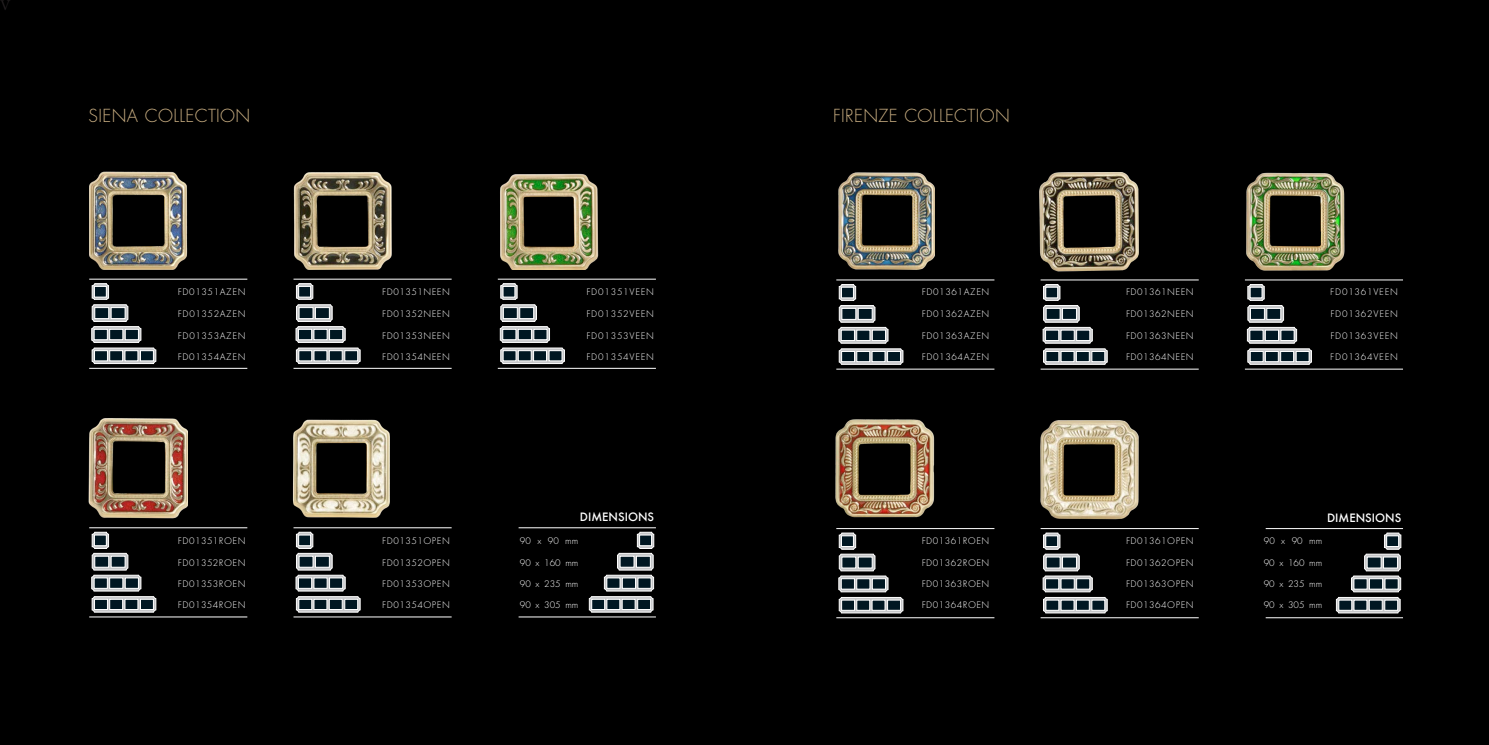
<style>
.page{position:relative;width:1489px;height:745px;background:#fff}
.page>*{position:absolute;margin:0;border:0;box-sizing:border-box;transform-origin:0 0}
.t1{font:300 17.5px "Futura LT";letter-spacing:.02em;color:#c8ad81}
.t2{font:15px "Minion Pro";color:#231f20}
.t3{font:500 11.25px "Futura";color:#fff}
.t4{font:10px "Futura Light C";letter-spacing:.05em;color:#fff}
.t5{font:10px "Futura Light C";letter-spacing:.08em;color:#fff}
</style>
<div class="page">
<div style="left:0;top:0;width:1488px;height:744px;background:#000"></div>
<svg style="left:91px;top:283px;width:65px;height:80px"></svg>
<svg style="left:91px;top:531px;width:65px;height:81px"></svg>
<svg style="left:296px;top:283px;width:64px;height:80px"></svg>
<svg style="left:296px;top:531px;width:64px;height:81px"></svg>
<svg style="left:589px;top:531px;width:65px;height:81px"></svg>
<svg style="left:500px;top:283px;width:64px;height:80px"></svg>
<img style="left:293px;top:171px;width:98px;height:98px">
<img style="left:292px;top:419px;width:97px;height:98px">
<img style="left:89px;top:418px;width:99px;height:101px">
<img style="left:500px;top:173px;width:98px;height:97px">
<img style="left:89px;top:171px;width:98px;height:99px">
<hr style="left:89px;top:279px;width:158px;height:1px;background:#fff">
<hr style="left:89px;top:527px;width:158px;height:1px;background:#fff">
<hr style="left:293px;top:279px;width:158px;height:1px;background:#fff">
<hr style="left:293px;top:527px;width:158px;height:1px;background:#fff">
<hr style="left:518px;top:527px;width:138px;height:1px;background:#fff">
<hr style="left:498px;top:279px;width:158px;height:1px;background:#fff">
<hr style="left:89px;top:368px;width:158px;height:1px;background:#fff">
<hr style="left:89px;top:616px;width:158px;height:1px;background:#fff">
<hr style="left:293px;top:368px;width:158px;height:1px;background:#fff">
<hr style="left:293px;top:616px;width:158px;height:1px;background:#fff">
<hr style="left:518px;top:616px;width:138px;height:1px;background:#fff">
<hr style="left:498px;top:368px;width:158px;height:1px;background:#fff">
<svg style="left:838px;top:284px;width:65px;height:80px"></svg>
<svg style="left:838px;top:532px;width:65px;height:81px"></svg>
<svg style="left:1042px;top:284px;width:65px;height:80px"></svg>
<svg style="left:1042px;top:532px;width:65px;height:81px"></svg>
<svg style="left:1335px;top:532px;width:65px;height:81px"></svg>
<svg style="left:1246px;top:284px;width:65px;height:80px"></svg>
<hr style="left:836px;top:279px;width:158px;height:1px;background:#fff">
<hr style="left:836px;top:528px;width:158px;height:1px;background:#fff">
<hr style="left:1040px;top:279px;width:158px;height:1px;background:#fff">
<hr style="left:1040px;top:528px;width:158px;height:1px;background:#fff">
<hr style="left:1265px;top:528px;width:137px;height:1px;background:#fff">
<hr style="left:1244px;top:279px;width:158px;height:1px;background:#fff">
<hr style="left:836px;top:368px;width:158px;height:1px;background:#fff">
<hr style="left:836px;top:617px;width:158px;height:1px;background:#fff">
<hr style="left:1040px;top:368px;width:158px;height:1px;background:#fff">
<hr style="left:1040px;top:617px;width:158px;height:1px;background:#fff">
<hr style="left:1265px;top:617px;width:137px;height:1px;background:#fff">
<hr style="left:1244px;top:368px;width:158px;height:1px;background:#fff">
<img style="left:838px;top:172px;width:96px;height:98px">
<img style="left:1039px;top:172px;width:99px;height:100px">
<img style="left:1040px;top:420px;width:98px;height:99px">
<img style="left:835px;top:419px;width:99px;height:98px">
<img style="left:1246px;top:172px;width:99px;height:99px">
<p class="t2" style="left:0;top:-5px;width:12px">V</p>
<p class="t1" style="left:89px;top:104px;width:163px">SIENA COLLECTION</p>
<p class="t4" style="left:178px;top:286px;width:69px">FD01351AZEN</p>
<p class="t4" style="left:178px;top:308px;width:69px">FD01352AZEN</p>
<p class="t4" style="left:178px;top:330px;width:69px">FD01353AZEN</p>
<p class="t4" style="left:178px;top:351px;width:69px">FD01354AZEN</p>
<p class="t4" style="left:178px;top:534px;width:69px">FD01351ROEN</p>
<p class="t4" style="left:178px;top:557px;width:69px">FD01352ROEN</p>
<p class="t4" style="left:178px;top:578px;width:69px">FD01353ROEN</p>
<p class="t4" style="left:178px;top:599px;width:69px">FD01354ROEN</p>
<p class="t4" style="left:382px;top:286px;width:69px">FD01351NEEN</p>
<p class="t5" style="left:586px;top:286px;width:69px">FD01351VEEN</p>
<p class="t4" style="left:382px;top:308px;width:69px">FD01352NEEN</p>
<p class="t5" style="left:586px;top:308px;width:69px">FD01352VEEN</p>
<p class="t4" style="left:382px;top:330px;width:69px">FD01353NEEN</p>
<p class="t5" style="left:586px;top:330px;width:69px">FD01353VEEN</p>
<p class="t4" style="left:382px;top:351px;width:69px">FD01354NEEN</p>
<p class="t5" style="left:586px;top:351px;width:69px">FD01354VEEN</p>
<p class="t3" style="left:580px;top:509px;width:76px">DIMENSIONS</p>
<p class="t4" style="left:382px;top:534px;width:69px">FD01351OPEN</p>
<p class="t4" style="left:520px;top:535px;width:60px">90 x 90 mm</p>
<p class="t4" style="left:382px;top:557px;width:69px">FD01352OPEN</p>
<p class="t4" style="left:520px;top:557px;width:60px">90 x 160 mm</p>
<p class="t4" style="left:382px;top:578px;width:69px">FD01353OPEN</p>
<p class="t4" style="left:520px;top:578px;width:60px">90 x 235 mm</p>
<p class="t4" style="left:382px;top:599px;width:69px">FD01354OPEN</p>
<p class="t4" style="left:520px;top:599px;width:60px">90 x 305 mm</p>
<p class="t1" style="left:833px;top:104px;width:178px">FIRENZE COLLECTION</p>
<p class="t4" style="left:921px;top:286px;width:69px">FD01361AZEN</p>
<p class="t4" style="left:1125px;top:286px;width:69px">FD01361NEEN</p>
<p class="t5" style="left:1330px;top:286px;width:69px">FD01361VEEN</p>
<p class="t4" style="left:921px;top:308px;width:69px">FD01362AZEN</p>
<p class="t4" style="left:1125px;top:308px;width:69px">FD01362NEEN</p>
<p class="t5" style="left:1330px;top:308px;width:69px">FD01362VEEN</p>
<p class="t4" style="left:921px;top:330px;width:69px">FD01363AZEN</p>
<p class="t4" style="left:1125px;top:330px;width:69px">FD01363NEEN</p>
<p class="t5" style="left:1330px;top:330px;width:69px">FD01363VEEN</p>
<p class="t4" style="left:921px;top:351px;width:69px">FD01364AZEN</p>
<p class="t4" style="left:1125px;top:351px;width:69px">FD01364NEEN</p>
<p class="t5" style="left:1330px;top:351px;width:69px">FD01364VEEN</p>
<p class="t3" style="left:1326px;top:510px;width:76px">DIMENSIONS</p>
<p class="t4" style="left:921px;top:534px;width:69px">FD01361ROEN</p>
<p class="t4" style="left:1125px;top:534px;width:69px">FD01361OPEN</p>
<p class="t4" style="left:1263px;top:535px;width:60px">90 x 90 mm</p>
<p class="t4" style="left:921px;top:557px;width:69px">FD01362ROEN</p>
<p class="t4" style="left:1125px;top:557px;width:69px">FD01362OPEN</p>
<p class="t4" style="left:1263px;top:557px;width:60px">90 x 160 mm</p>
<p class="t4" style="left:921px;top:578px;width:69px">FD01363ROEN</p>
<p class="t4" style="left:1125px;top:578px;width:69px">FD01363OPEN</p>
<p class="t4" style="left:1263px;top:578px;width:60px">90 x 235 mm</p>
<p class="t4" style="left:921px;top:599px;width:69px">FD01364ROEN</p>
<p class="t4" style="left:1125px;top:599px;width:69px">FD01364OPEN</p>
<p class="t4" style="left:1263px;top:599px;width:60px">90 x 305 mm</p>
</div>
